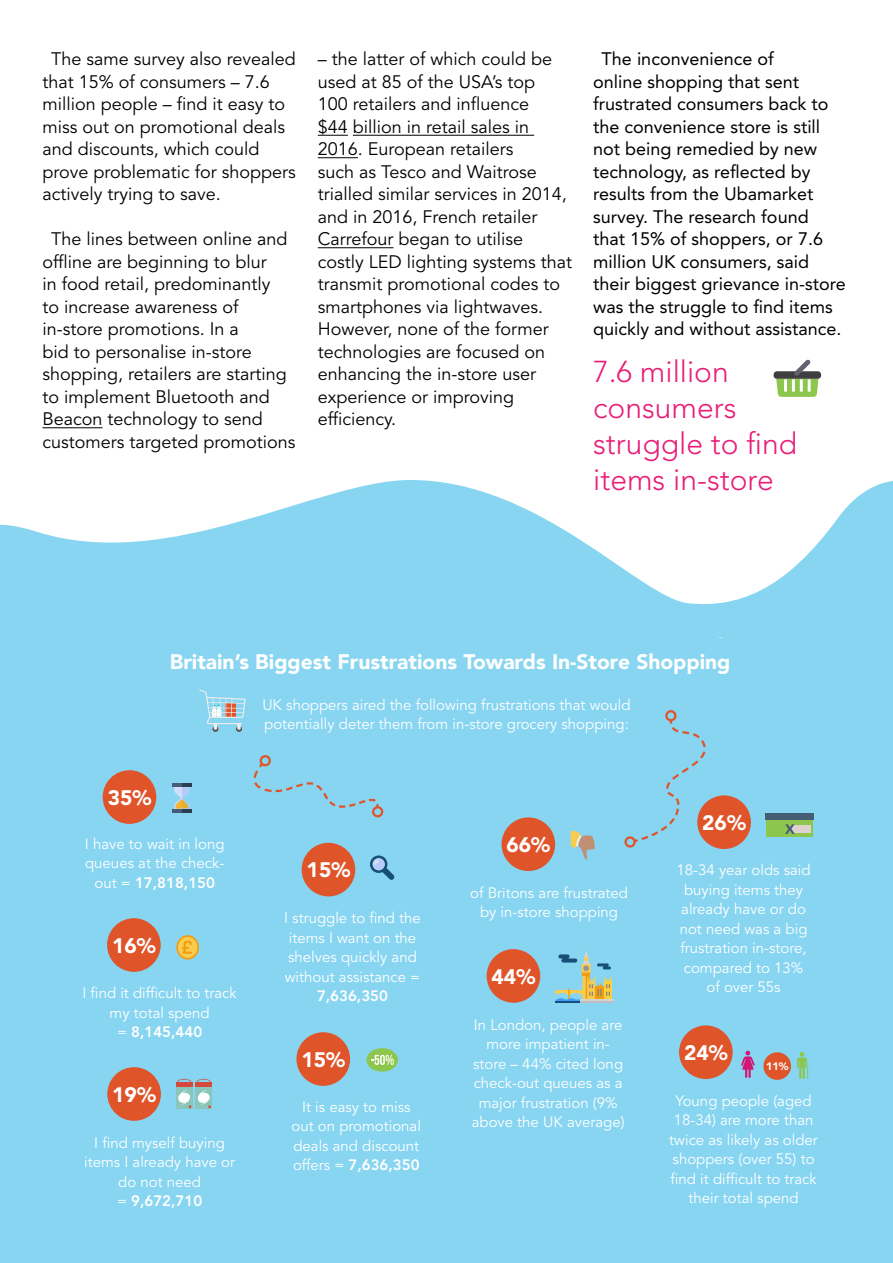
<style>
.page{position:relative;width:893px;height:1263px;background:#fff}
.page>*{position:absolute;margin:0;border:0;box-sizing:border-box;transform-origin:0 0}
.t1{font:300 30px/36px "Avenir LT Std";color:#e91d78}
.t2{font:900 21px "Avenir LT";color:#fff}
.t3{font:900 20.85px "Avenir LT Std";color:#fff}
.t4{font:18px/22.5px "Avenir LT Std";color:#000}
.t5{font:18px/22.5px "Avenir LT Std";color:#000}
.t6{font:15px/19.5px "Avenir LT Std";color:#fff;text-align:center}
.t7{font:800 15px "Avenir LT Std";color:#fff}
.t8{font:900 10.8px "Avenir LT Std";color:#fff}
.s1{font-weight:800}
</style>
<div class="page">
<hr style="left:43px;top:427px;width:60px;height:1px;background:#000">
<hr style="left:318px;top:135px;width:30px;height:1px;background:#000">
<hr style="left:353px;top:135px;width:181px;height:1px;background:#000">
<hr style="left:318px;top:157px;width:40px;height:1px;background:#000">
<hr style="left:318px;top:247px;width:75px;height:1px;background:#000">
<div style="left:0;top:681px;width:893px;height:582px;background:#87d5f1"></div>
<svg style="left:0;top:480px;width:893px;height:201px;fill:#87d5f1"></svg>
<div style="left:502px;top:817px;width:53px;height:54px;background:#e0542a;border-radius:50%"></div>
<div style="left:302px;top:843px;width:53px;height:53px;background:#e0542a;border-radius:50%"></div>
<div style="left:103px;top:770px;width:53px;height:54px;background:#e0542a;border-radius:50%"></div>
<div style="left:107px;top:918px;width:54px;height:54px;background:#e0542a;border-radius:50%"></div>
<hr style="left:172px;top:809px;width:20px;height:4px;background:#2b3d4f">
<hr style="left:172px;top:809px;width:10px;height:4px;background:#455c75">
<hr style="left:172px;top:783px;width:20px;height:4px;background:#2b3d4f">
<svg style="left:174px;top:787px;width:15px;height:22px"></svg>
<hr style="left:172px;top:783px;width:10px;height:4px;background:#455c75">
<svg style="left:370px;top:855px;width:25px;height:25px"></svg>
<div style="left:366px;top:1048px;width:32px;height:23px;background:#8dc64d;border-radius:50%"></div>
<svg style="left:371px;top:1055px;width:23px;height:10px"></svg>
<div style="left:176px;top:1083px;width:16px;height:26px;background:#8ac7ba"></div>
<hr style="left:176px;top:1083px;width:16px;height:4px;background:#d64a3d">
<div style="left:195px;top:1083px;width:17px;height:26px;background:#8ac7ba"></div>
<hr style="left:195px;top:1083px;width:17px;height:4px;background:#d64a3d">
<svg style="left:177px;top:1079px;width:34px;height:29px"></svg>
<div style="left:487px;top:949px;width:53px;height:54px;background:#e0542a;border-radius:50%"></div>
<div style="left:679px;top:1025px;width:54px;height:54px;background:#e0542a;border-radius:50%"></div>
<div style="left:697px;top:795px;width:54px;height:54px;background:#e0542a;border-radius:50%"></div>
<div style="left:763px;top:1052px;width:28px;height:28px;background:#e0542a;border-radius:50%"></div>
<div style="left:774px;top:371px;width:47px;height:8px;background:#3e3f3e;border-radius:3px"></div>
<svg style="left:776px;top:359px;width:42px;height:38px"></svg>
<svg style="left:199px;top:689px;width:47px;height:43px;background:#9fd0e2"></svg>
<svg style="left:625px;top:708px;width:82px;height:141px;background:#8bcde6"></svg>
<svg style="left:176px;top:935px;width:23px;height:24px"></svg>
<div style="left:178px;top:937px;width:19px;height:21px;background:#facc4d;border-radius:50%"></div>
<svg style="left:182px;top:941px;width:10px;height:13px"></svg>
<div style="left:252px;top:762px;width:128px;height:54px;background:#87d5f1"></div>
<div style="left:260px;top:755px;width:11px;height:11px;border:2px solid #e0542a;border-radius:50%"></div>
<div style="left:372px;top:806px;width:11px;height:11px;border:2px solid #e0542a;border-radius:50%"></div>
<div style="left:296px;top:1032px;width:54px;height:54px;background:#e0542a;border-radius:50%"></div>
<div style="left:107px;top:1067px;width:54px;height:54px;background:#e0542a;border-radius:50%"></div>
<svg style="left:571px;top:830px;width:24px;height:30px"></svg>
<hr style="left:580px;top:999px;width:34px;height:4px;background:#d1d3d4">
<hr style="left:580px;top:1001px;width:34px;height:2px;background:#bcbec1">
<svg style="left:555px;top:950px;width:57px;height:51px;background:#9dc5ba"></svg>
<hr style="left:555px;top:1001px;width:25px;height:2px;background:#174f78">
<svg style="left:741px;top:1051px;width:14px;height:27px"></svg>
<svg style="left:797px;top:1052px;width:11px;height:27px"></svg>
<div style="left:767px;top:813px;width:46px;height:24px;background:#8dc64d"></div>
<div style="left:766px;top:813px;width:48px;height:7px;background:#455c75"></div>
<div style="left:791px;top:825px;width:20px;height:8px;background:#ded1cf"></div>
<svg style="left:785px;top:824px;width:10px;height:10px"></svg>
<p class="t4" style="left:43px;top:48px;width:255px;text-indent:8px">The same survey also revealed that 15% of consumers – 7.6 million people – find it easy to miss out on promotional deals and discounts, which could prove problematic for shoppers actively trying to save.</p>
<p class="t4" style="left:43px;top:228px;width:254px;text-indent:8px">The lines between online and offline are beginning to blur<br>in food retail, predominantly<br>to increase awareness of in-store promotions. In a<br>bid to personalise in-store shopping, retailers are starting to implement Bluetooth and<br>Beacon technology to send customers targeted promotions</p>
<p class="t4" style="left:318px;top:48px;width:256px">– the latter of which could be used at 85 of the USA’s top<br>100 retailers and influence<br>$44 billion in retail sales in<br>2016. European retailers<br>such as Tesco and Waitrose trialled similar services in 2014, and in 2016, French retailer<br>Carrefour began to utilise costly LED lighting systems that transmit promotional codes to smartphones via lightwaves.<br>However, none of the former technologies are focused on enhancing the in-store user experience or improving efficiency.</p>
<p class="t5" style="left:593px;top:48px;width:254px;text-indent:8px">The inconvenience of<br>online shopping that sent frustrated consumers back to the convenience store is still not being remedied by new technology, as reflected by results from the Ubamarket survey. The research found<br>that 15% of shoppers, or 7.6 million UK consumers, said their biggest grievance in-store was the struggle to find items quickly and without assistance.</p>
<h1 class="t1" style="left:593px;top:354px;width:205px">7.6 million consumers struggle to find items in-store</h1>
<p class="t2" style="left:170px;top:648px;width:562px">Britain’s Biggest Frustrations Towards In-Store Shopping</p>
<p class="t3" style="left:108px;top:785px;width:45px">35%</p>
<p class="t6" style="left:85px;top:834px;width:141px">I have to wait in long queues at the check&shy;out = <span class="s1">17,818,150</span></p>
<p class="t3" style="left:112px;top:933px;width:45px">16%</p>
<p class="t6" style="left:262px;top:695px;width:370px;text-align:left">UK shoppers aired the following frustrations that would potentially deter them from in-store grocery shopping:</p>
<p class="t3" style="left:307px;top:858px;width:45px">15%</p>
<p class="t6" style="left:284px;top:909px;width:138px;text-align:left">I struggle to find the items I want on the shelves quickly and without assistance =</p>
<p class="t3" style="left:506px;top:832px;width:45px">66%</p>
<p class="t6" style="left:470px;top:883px;width:159px">of Britons are frustrated by in-store shopping</p>
<p class="t3" style="left:492px;top:964px;width:45px">44%</p>
<p class="t6" style="left:83px;top:984px;width:156px">I find it difficult to track</p>
<p class="t7" style="left:317px;top:987px;width:73px">7,636,350</p>
<p class="t6" style="left:110px;top:1003px;width:101px">my total spend = <span class="s1">8,145,440</span></p>
<p class="t3" style="left:301px;top:1047px;width:45px">15%</p>
<p class="t3" style="left:112px;top:1082px;width:45px">19%</p>
<p class="t6" style="left:292px;top:1097px;width:131px">It is easy to miss out on promotional deals and discount offers = <span class="s1">7,636,350</span></p>
<p class="t6" style="left:84px;top:1133px;width:152px">I find myself buying items I already have or do not need<br>= <span class="s1">9,672,710</span></p>
<p class="t6" style="left:472px;top:1015px;width:154px">In London, people are more impatient in&shy;store – 44% cited long check-out queues as a major frustration (9% above the UK average)</p>
<p class="t3" style="left:702px;top:810px;width:45px">26%</p>
<p class="t6" style="left:676px;top:861px;width:136px">18-34 year olds said buying items they already have or do not need was a big frustration in-store, compared to 13% of over 55s</p>
<p class="t3" style="left:684px;top:1040px;width:45px">24%</p>
<p class="t8" style="left:766px;top:1060px;width:24px">11%</p>
<p class="t6" style="left:669px;top:1091px;width:150px">Young people (aged<br>18-34) are more than twice as likely as older shoppers (over 55) to find it difficult to track their total spend</p>
</div>
